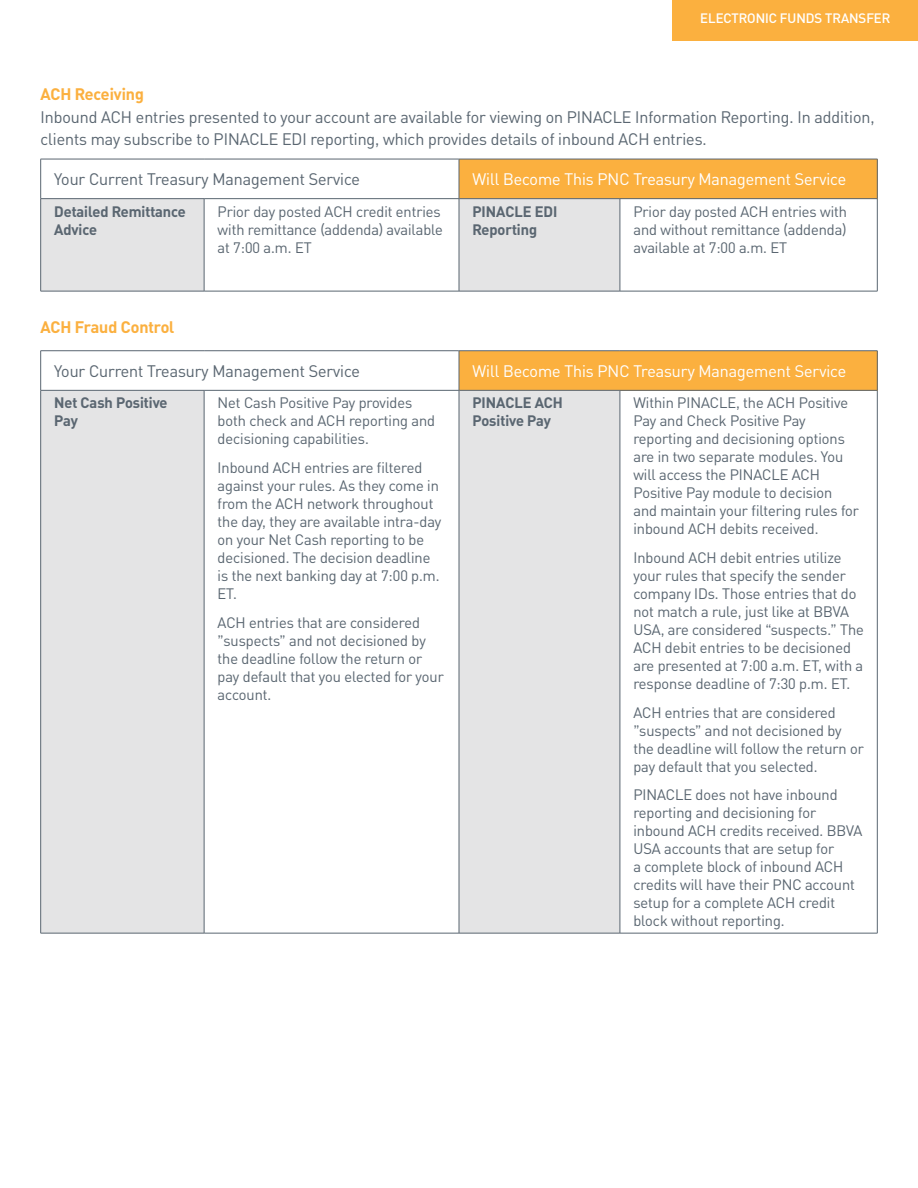
<style>
.page{position:relative;width:918px;height:1188px;background:#fff}
.page>*{position:absolute;margin:0;border:0;box-sizing:border-box;transform-origin:0 0}
.Summary{font:16.5px/22.5px "PNC Brand";color:#5a6671}
.Table_Column_Heading{font:16.5px "PNC Brand";color:#fff}
.Table_Column_Headlin{font:16.5px "PNC Brand";color:#5a6671}
.Heading_2{font:700 16.5px "PNC Brand";color:#fbb03f}
.Table_Row_body{font:15px/18px "PNC Brand";color:#5a6671}
.Table_Row_Heading{font:700 15px/18px "PNC Brand";color:#5a6671}
.section_marker_4_non{font:500 13.5px "PNC Brand";color:#fff}
</style>
<div class="page">
<div style="left:459px;top:159px;width:418px;height:40px;background:#fbb03f"></div>
<svg style="left:41px;top:199px;width:579px;height:92px;fill:#e4e4e5"></svg>
<hr style="left:40px;top:291px;width:164px;height:1px;background:#5a6671">
<hr style="left:204px;top:291px;width:255px;height:1px;background:#5a6671">
<hr style="left:459px;top:291px;width:161px;height:1px;background:#5a6671">
<hr style="left:620px;top:291px;width:258px;height:1px;background:#5a6671">
<hr style="left:459px;top:159px;width:161px;height:1px;background:#5a6671">
<hr style="left:459px;top:159px;width:1px;height:39px;background:#5a6671">
<hr style="left:620px;top:159px;width:258px;height:1px;background:#5a6671">
<hr style="left:877px;top:159px;width:1px;height:39px;background:#5a6671">
<hr style="left:459px;top:198px;width:161px;height:1px;background:#5a6671">
<hr style="left:620px;top:198px;width:258px;height:1px;background:#5a6671">
<hr style="left:40px;top:198px;width:164px;height:1px;background:#5a6671">
<hr style="left:40px;top:199px;width:1px;height:92px;background:#5a6671">
<hr style="left:204px;top:198px;width:255px;height:1px;background:#5a6671">
<hr style="left:204px;top:199px;width:1px;height:92px;background:#5a6671">
<hr style="left:459px;top:199px;width:1px;height:92px;background:#5a6671">
<hr style="left:620px;top:199px;width:1px;height:92px;background:#5a6671">
<hr style="left:877px;top:199px;width:1px;height:92px;background:#5a6671">
<hr style="left:40px;top:159px;width:164px;height:1px;background:#5a6671">
<hr style="left:40px;top:159px;width:1px;height:39px;background:#5a6671">
<hr style="left:204px;top:159px;width:255px;height:1px;background:#5a6671">
<div style="left:459px;top:351px;width:418px;height:39px;background:#fbb03f"></div>
<svg style="left:41px;top:391px;width:579px;height:542px;fill:#e4e4e5"></svg>
<hr style="left:204px;top:933px;width:255px;height:1px;background:#5a6671">
<hr style="left:459px;top:933px;width:161px;height:1px;background:#5a6671">
<hr style="left:620px;top:933px;width:258px;height:1px;background:#5a6671">
<hr style="left:459px;top:350px;width:161px;height:1px;background:#5a6671">
<hr style="left:459px;top:351px;width:1px;height:39px;background:#5a6671">
<hr style="left:620px;top:350px;width:258px;height:1px;background:#5a6671">
<hr style="left:877px;top:351px;width:1px;height:39px;background:#5a6671">
<hr style="left:459px;top:390px;width:161px;height:1px;background:#5a6671">
<hr style="left:620px;top:390px;width:258px;height:1px;background:#5a6671">
<hr style="left:40px;top:933px;width:164px;height:1px;background:#5a6671">
<hr style="left:40px;top:390px;width:164px;height:1px;background:#5a6671">
<hr style="left:40px;top:391px;width:1px;height:542px;background:#5a6671">
<hr style="left:204px;top:390px;width:255px;height:1px;background:#5a6671">
<hr style="left:204px;top:391px;width:1px;height:542px;background:#5a6671">
<hr style="left:459px;top:391px;width:1px;height:542px;background:#5a6671">
<hr style="left:620px;top:391px;width:1px;height:542px;background:#5a6671">
<hr style="left:877px;top:391px;width:1px;height:542px;background:#5a6671">
<hr style="left:40px;top:350px;width:164px;height:1px;background:#5a6671">
<hr style="left:40px;top:351px;width:1px;height:39px;background:#5a6671">
<hr style="left:204px;top:350px;width:255px;height:1px;background:#5a6671">
<div style="left:673px;top:0;width:245px;height:40px;background:#fbb03f"></div>
<p class="section_marker_4_non" style="left:700px;top:9px;width:192px">ELECTRONIC FUNDS TRANSFER</p>
<p class="Heading_2" style="left:40px;top:84px;width:105px">ACH Receiving</p>
<p class="Summary" style="left:40px;top:105px;width:836px">Inbound ACH entries presented to your account are available for viewing on PINACLE Information Reporting. In addition, clients may subscribe to PINACLE EDI reporting, which provides details of inbound ACH entries.</p>
<p class="Table_Column_Headlin" style="left:54px;top:169px;width:307px">Your Current Treasury Management Service</p>
<p class="Table_Column_Heading" style="left:472px;top:169px;width:375px">Will Become This PNC Treasury Management Service</p>
<p class="Table_Row_Heading" style="left:54px;top:202px;width:133px">Detailed Remittance<br>Advice</p>
<p class="Table_Row_body" style="left:218px;top:202px;width:227px">Prior day posted ACH credit entries with remittance (addenda) available at 7:00 a.m. ET</p>
<p class="Table_Row_Heading" style="left:473px;top:202px;width:86px">PINACLE EDI<br>Reporting</p>
<p class="Table_Row_body" style="left:633px;top:202px;width:215px;text-align:justify">Prior day posted ACH entries with and without remittance (addenda) available at 7:00 a.m. ET</p>
<p class="Heading_2" style="left:40px;top:316px;width:135px">ACH Fraud Control</p>
<p class="Table_Column_Headlin" style="left:54px;top:361px;width:307px">Your Current Treasury Management Service</p>
<p class="Table_Column_Heading" style="left:472px;top:361px;width:375px">Will Become This PNC Treasury Management Service</p>
<p class="Table_Row_Heading" style="left:54px;top:393px;width:115px">Net Cash Positive<br>Pay</p>
<p class="Table_Row_body" style="left:218px;top:393px;width:219px">Net Cash Positive Pay provides both check and ACH reporting and decisioning capabilities.</p>
<p class="Table_Row_body" style="left:218px;top:458px;width:225px">Inbound ACH entries are filtered against your rules. As they come in from the ACH network throughout the day, they are available intra-day on your Net Cash reporting to be decisioned. The decision deadline is the next banking day at 7:00 p.m.<br>ET.</p>
<p class="Table_Row_body" style="left:218px;top:613px;width:228px">ACH entries that are considered ”suspects” and not decisioned by the deadline follow the return or pay default that you elected for your account.</p>
<p class="Table_Row_Heading" style="left:473px;top:393px;width:92px">PINACLE ACH<br>Positive Pay</p>
<p class="Table_Row_body" style="left:633px;top:393px;width:227px">Within PINACLE, the ACH Positive<br>Pay and Check Positive Pay reporting and decisioning options are in two separate modules. You will access the PINACLE ACH<br>Positive Pay module to decision and maintain your filtering rules for inbound ACH debits received.</p>
<p class="Table_Row_body" style="left:633px;top:548px;width:232px">Inbound ACH debit entries utilize your rules that specify the sender company IDs. Those entries that do not match a rule, just like at BBVA USA, are considered “suspects.” The ACH debit entries to be decisioned are presented at 7:00 a.m. ET, with a response deadline of 7:30 p.m. ET.</p>
<p class="Table_Row_body" style="left:633px;top:703px;width:232px">ACH entries that are considered ”suspects” and not decisioned by the deadline will follow the return or pay default that you selected.</p>
<p class="Table_Row_body" style="left:633px;top:786px;width:230px">PINACLE does not have inbound reporting and decisioning for inbound ACH credits received. BBVA<br>USA accounts that are setup for<br>a complete block of inbound ACH credits will have their PNC account setup for a complete ACH credit block without reporting.</p>
</div>
